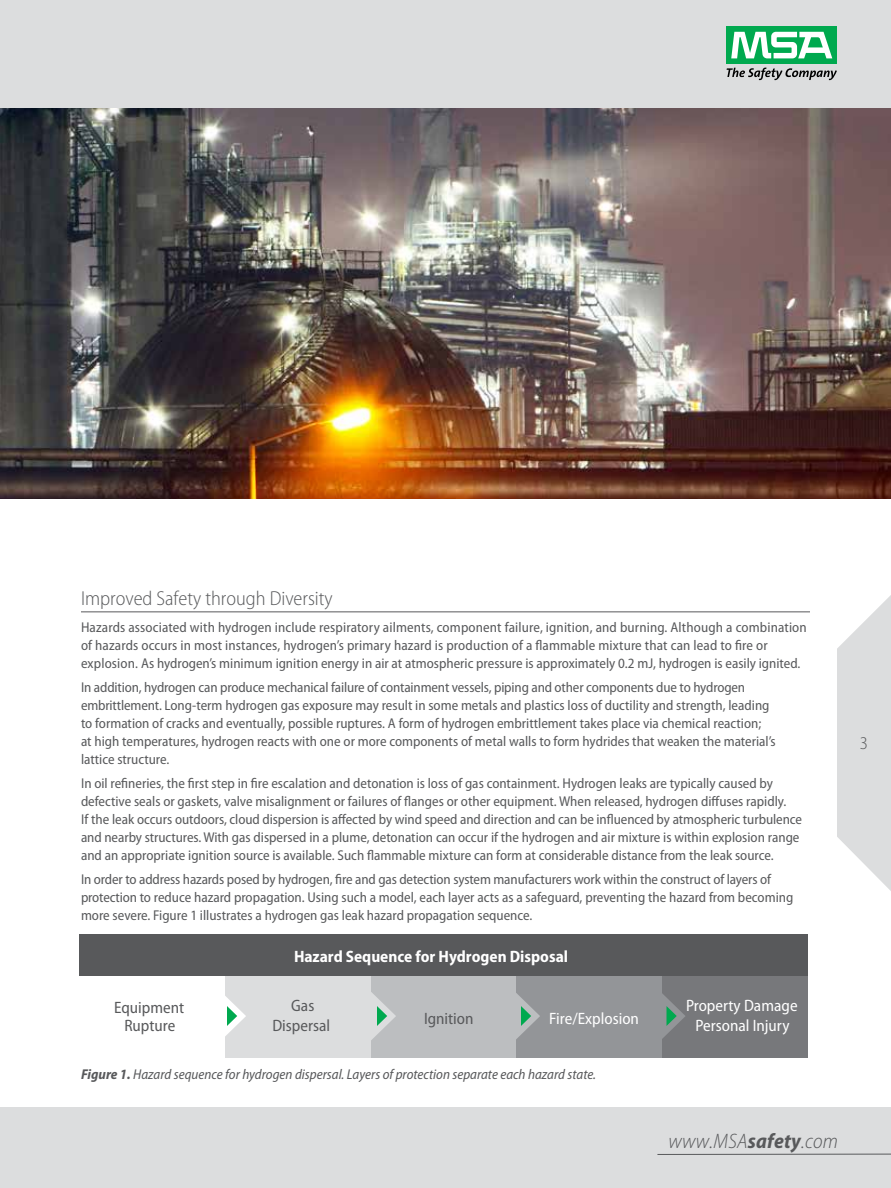
<style>
.page{position:relative;width:891px;height:1188px;background:#fff}
.page>*{position:absolute;margin:0;border:0;box-sizing:border-box;transform-origin:0 0}
.t1{font:italic 300 semi-condensed 21px "Myriad Pro";letter-spacing:.01em;color:#58595b}
.t2{font:300 semi-condensed 20.25px "Myriad Pro";color:#58595b}
.t3{font:300 semi-condensed 18px "Myriad Pro";color:#58595b}
.t4{font:semi-condensed 16.5px/20.1px "Myriad Pro";color:#fff;text-align:center}
.t5{font:semi-condensed 16.5px/18.6px "Myriad Pro";color:#58595b;text-align:center}
.t6{font:700 semi-condensed 16.5px "Myriad Pro";color:#fff}
.t7{font:semi-condensed 14.25px/18px "Myriad Pro";color:#58595b}
.t8{font:italic semi-condensed 14.25px "Myriad Pro";color:#58595b}
.s1{font-weight:700}
</style>
<div class="page">
<img style="left:0;top:108px;width:891px;height:391px">
<div style="left:1px;top:1107px;width:890px;height:81px;background:#dcddde"></div>
<div style="left:0;top:0;width:891px;height:108px;background:#dcddde"></div>
<div style="left:727px;top:26px;width:110px;height:38px;background:#00a94f"></div>
<svg style="left:731px;top:32px;width:101px;height:26px"></svg>
<svg style="left:727px;top:68px;width:110px;height:12px"></svg>
<hr style="left:657px;top:1154px;width:234px;height:1px;background:#58595b">
<svg style="left:837px;top:595px;width:54px;height:296px"></svg>
<hr style="left:0;top:1107px;width:1px;height:81px;background:#dcddde">
<hr style="left:81px;top:611px;width:729px;height:1px;background:#58595b">
<div style="left:79px;top:935px;width:729px;height:41px;background:#58595b"></div>
<div style="left:225px;top:976px;width:146px;height:82px;background:#dcddde"></div>
<div style="left:371px;top:976px;width:145px;height:82px;background:#bcbec0"></div>
<div style="left:516px;top:976px;width:146px;height:82px;background:#939598"></div>
<div style="left:662px;top:976px;width:146px;height:82px;background:#77787b"></div>
<svg style="left:225px;top:996px;width:21px;height:40px"></svg>
<svg style="left:371px;top:992px;width:25px;height:48px"></svg>
<svg style="left:516px;top:993px;width:24px;height:46px"></svg>
<svg style="left:662px;top:993px;width:23px;height:46px"></svg>
<h2 class="t2" style="left:81px;top:586px;width:253px">Improved Safety through Diversity</h2>
<p class="t7" style="left:81px;top:618px;width:727px">Hazards associated with hydrogen include respiratory ailments, component failure, ignition, and burning. Although a combination of hazards occurs in most instances, hydrogen’s primary hazard is production of a flammable mixture that can lead to fire or explosion. As hydrogen’s minimum ignition energy in air at atmospheric pressure is approximately 0.2 mJ, hydrogen is easily ignited.</p>
<p class="t7" style="left:81px;top:678px;width:696px">In addition, hydrogen can produce mechanical failure of containment vessels, piping and other components due to hydrogen embrittlement. Long-term hydrogen gas exposure may result in some metals and plastics loss of ductility and strength, leading to formation of cracks and eventually, possible ruptures. A form of hydrogen embrittlement takes place via chemical reaction;<br>at high temperatures, hydrogen reacts with one or more components of metal walls to form hydrides that weaken the material’s lattice structure.</p>
<p class="t7" style="left:81px;top:774px;width:723px">In oil refineries, the first step in fire escalation and detonation is loss of gas containment. Hydrogen leaks are typically caused by defective seals or gaskets, valve misalignment or failures of flanges or other equipment. When released, hydrogen diffuses rapidly.<br>If the leak occurs outdoors, cloud dispersion is affected by wind speed and direction and can be influenced by atmospheric turbulence and nearby structures. With gas dispersed in a plume, detonation can occur if the hydrogen and air mixture is within explosion range and an appropriate ignition source is available. Such flammable mixture can form at considerable distance from the leak source.</p>
<p class="t7" style="left:81px;top:870px;width:714px">In order to address hazards posed by hydrogen, fire and gas detection system manufacturers work within the construct of layers of protection to reduce hazard propagation. Using such a model, each layer acts as a safeguard, preventing the hazard from becoming more severe. Figure 1 illustrates a hydrogen gas leak hazard propagation sequence.</p>
<p class="t6" style="left:294px;top:946px;width:276px">Hazard Sequence for Hydrogen Disposal</p>
<p class="t5" style="left:114px;top:998px;width:72px">Equipment<br>Rupture</p>
<p class="t5" style="left:272px;top:995px;width:59px;line-height:20.1px">Gas<br>Dispersal</p>
<p class="t5" style="left:424px;top:1008px;width:51px">Ignition</p>
<p class="t4" style="left:549px;top:1008px;width:91px">Fire/Explosion</p>
<p class="t4" style="left:686px;top:995px;width:113px">Property Damage<br>Personal Injury</p>
<p class="t8" style="left:81px;top:1066px;width:517px"><span class="s1">Figure 1.</span> Hazard sequence for hydrogen dispersal. Layers of protection separate each hazard state.</p>
<h1 class="t1" style="left:669px;top:1129px;width:171px">www.MSA<span class="s1">safety</span>.com</h1>
<p class="t3" style="left:860px;top:732px;width:10px">3</p>
</div>
